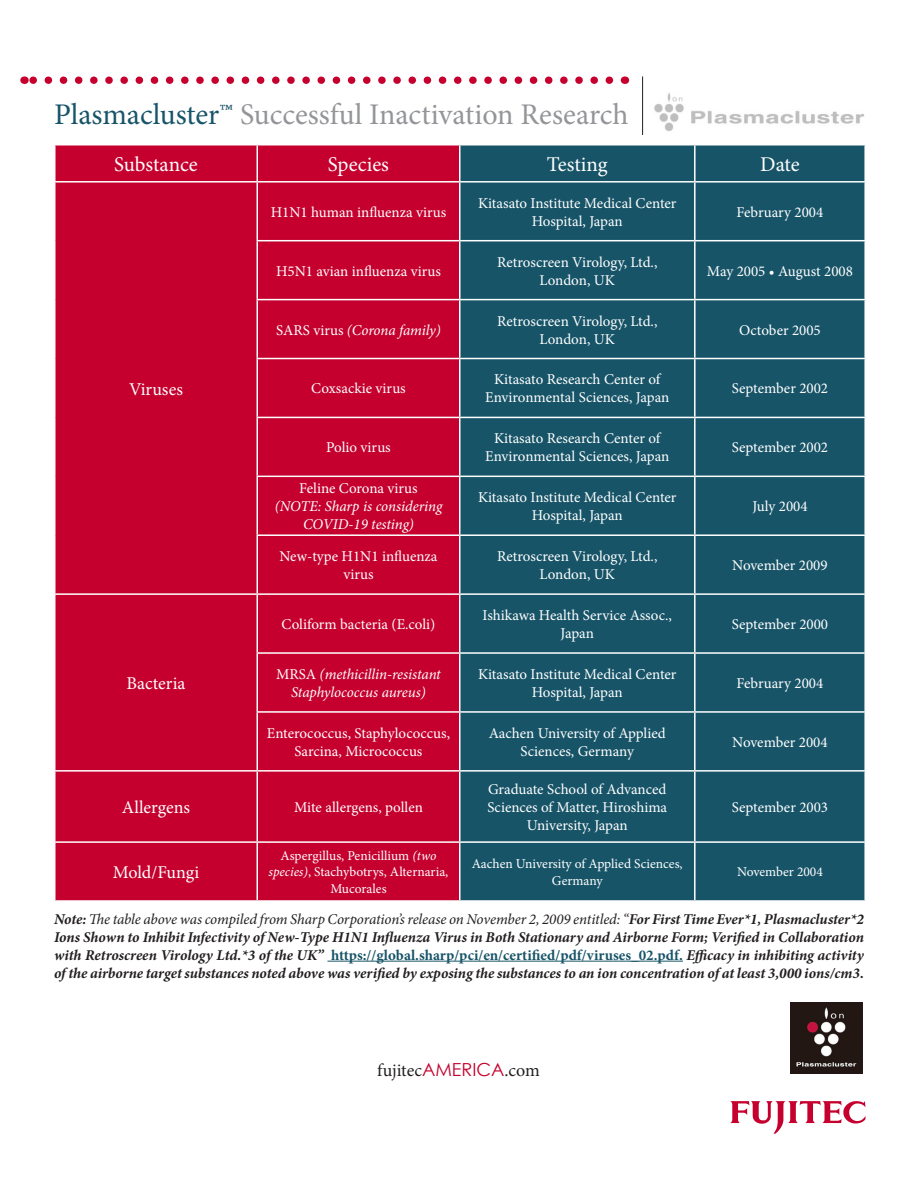
<style>
.page{position:relative;width:918px;height:1188px;background:#fff}
.page>*{position:absolute;margin:0;border:0;box-sizing:border-box;transform-origin:0 0}
.t1{font:30px "Minion Pro";color:#939598}
.t2{font:21px "Minion Pro";color:#fff}
.t3{font:18px "Minion Pro";color:#fff}
.t4{font:18px "Minion Pro";letter-spacing:-.005em;color:#231f20}
.t5{font:15px/18px "Minion Pro";color:#fff;text-align:center}
.t6{font:italic 700 15px/18px "Minion Pro";letter-spacing:-.005em;color:#231f20;text-align:justify}
.t7{font:italic 15px/18px "Minion Pro";letter-spacing:-.01em;color:#fff;text-align:center}
.t8{font:13.5px/16.2px "Minion Pro";color:#fff;text-align:center}
.s1{color:#175468}
.s2{font-style:normal}
.s3{font-style:italic}
.s4{font-weight:400}
.s5{font-style:normal;color:#175468}
.s6{font-family:"Century Gothic";color:#c5002e}
</style>
<div class="page">
<div style="left:56px;top:146px;width:403px;height:754px;background:#c5002e"></div>
<div style="left:460px;top:146px;width:404px;height:754px;background:#175468"></div>
<div style="left:460px;top:536px;width:404px;height:305px;background:#175468"></div>
<hr style="left:256px;top:146px;width:2px;height:35px;background:#fff">
<hr style="left:694px;top:146px;width:2px;height:35px;background:#fff">
<hr style="left:54px;top:181px;width:203px;height:2px;background:#fff">
<hr style="left:257px;top:181px;width:203px;height:2px;background:#fff">
<hr style="left:256px;top:183px;width:2px;height:57px;background:#fff">
<hr style="left:460px;top:181px;width:235px;height:2px;background:#fff">
<hr style="left:695px;top:181px;width:171px;height:2px;background:#fff">
<hr style="left:694px;top:183px;width:2px;height:57px;background:#fff">
<hr style="left:256px;top:240px;width:204px;height:1px;background:#fff">
<hr style="left:256px;top:241px;width:2px;height:58px;background:#fff">
<hr style="left:460px;top:240px;width:235px;height:1px;background:#fff">
<hr style="left:695px;top:240px;width:171px;height:1px;background:#fff">
<hr style="left:694px;top:241px;width:2px;height:58px;background:#fff">
<hr style="left:256px;top:299px;width:204px;height:1px;background:#fff">
<hr style="left:256px;top:300px;width:2px;height:58px;background:#fff">
<hr style="left:460px;top:299px;width:235px;height:1px;background:#fff">
<hr style="left:695px;top:299px;width:171px;height:1px;background:#fff">
<hr style="left:694px;top:300px;width:2px;height:58px;background:#fff">
<hr style="left:256px;top:358px;width:204px;height:1px;background:#fff">
<hr style="left:256px;top:359px;width:2px;height:58px;background:#fff">
<hr style="left:460px;top:358px;width:235px;height:1px;background:#fff">
<hr style="left:695px;top:358px;width:171px;height:1px;background:#fff">
<hr style="left:694px;top:359px;width:2px;height:58px;background:#fff">
<hr style="left:256px;top:417px;width:204px;height:1px;background:#fff">
<hr style="left:256px;top:418px;width:2px;height:58px;background:#fff">
<hr style="left:460px;top:417px;width:235px;height:1px;background:#fff">
<hr style="left:695px;top:417px;width:171px;height:1px;background:#fff">
<hr style="left:694px;top:418px;width:2px;height:58px;background:#fff">
<hr style="left:256px;top:476px;width:204px;height:1px;background:#fff">
<hr style="left:256px;top:477px;width:2px;height:57px;background:#fff">
<hr style="left:460px;top:476px;width:235px;height:1px;background:#fff">
<hr style="left:695px;top:476px;width:171px;height:1px;background:#fff">
<hr style="left:694px;top:477px;width:2px;height:57px;background:#fff">
<hr style="left:256px;top:534px;width:204px;height:2px;background:#fff">
<hr style="left:256px;top:536px;width:2px;height:57px;background:#fff">
<hr style="left:460px;top:534px;width:235px;height:2px;background:#fff">
<hr style="left:695px;top:534px;width:171px;height:2px;background:#fff">
<hr style="left:694px;top:536px;width:2px;height:57px;background:#fff">
<hr style="left:54px;top:593px;width:203px;height:2px;background:#fff">
<hr style="left:257px;top:593px;width:203px;height:2px;background:#fff">
<hr style="left:256px;top:595px;width:2px;height:57px;background:#fff">
<hr style="left:460px;top:593px;width:235px;height:2px;background:#fff">
<hr style="left:695px;top:593px;width:171px;height:2px;background:#fff">
<hr style="left:694px;top:595px;width:2px;height:57px;background:#fff">
<hr style="left:256px;top:652px;width:204px;height:2px;background:#fff">
<hr style="left:256px;top:654px;width:2px;height:57px;background:#fff">
<hr style="left:460px;top:652px;width:235px;height:2px;background:#fff">
<hr style="left:695px;top:652px;width:171px;height:2px;background:#fff">
<hr style="left:694px;top:654px;width:2px;height:57px;background:#fff">
<hr style="left:256px;top:711px;width:204px;height:2px;background:#fff">
<hr style="left:256px;top:713px;width:2px;height:57px;background:#fff">
<hr style="left:460px;top:711px;width:235px;height:2px;background:#fff">
<hr style="left:695px;top:711px;width:171px;height:2px;background:#fff">
<hr style="left:694px;top:713px;width:2px;height:57px;background:#fff">
<hr style="left:54px;top:770px;width:203px;height:2px;background:#fff">
<hr style="left:257px;top:770px;width:203px;height:2px;background:#fff">
<hr style="left:256px;top:772px;width:2px;height:69px;background:#fff">
<hr style="left:460px;top:770px;width:235px;height:2px;background:#fff">
<hr style="left:695px;top:770px;width:171px;height:2px;background:#fff">
<hr style="left:694px;top:772px;width:2px;height:69px;background:#fff">
<hr style="left:54px;top:841px;width:203px;height:2px;background:#fff">
<hr style="left:257px;top:841px;width:203px;height:2px;background:#fff">
<hr style="left:256px;top:843px;width:2px;height:57px;background:#fff">
<hr style="left:460px;top:841px;width:235px;height:2px;background:#fff">
<hr style="left:695px;top:841px;width:171px;height:2px;background:#fff">
<hr style="left:694px;top:843px;width:2px;height:57px;background:#fff">
<hr style="left:327px;top:961px;width:356px;height:1px;background:#175468">
<img style="left:654px;top:93px;width:210px;height:38px">
<img style="left:790px;top:1002px;width:73px;height:72px">
<svg style="left:32px;top:76px;width:577px;height:8px"></svg>
<svg style="left:730px;top:1101px;width:135px;height:33px"></svg>
<hr style="left:642px;top:76px;width:1px;height:59px;background:#231f20">
<p class="t1" style="left:54px;top:94px;width:576px"><span class="s1">Plasmacluster™</span> Successful Inactivation Research</p>
<p class="t2" style="left:114px;top:150px;width:85px">Substance</p>
<p class="t2" style="left:328px;top:150px;width:63px">Species</p>
<p class="t2" style="left:547px;top:150px;width:62px">Testing</p>
<p class="t2" style="left:760px;top:150px;width:41px">Date</p>
<p class="t5" style="left:271px;top:203px;width:177px">H1N1 human influenza virus</p>
<p class="t5" style="left:478px;top:194px;width:200px">Kitasato Institute Medical Center<br>Hospital, Japan</p>
<p class="t5" style="left:737px;top:203px;width:88px">February 2004</p>
<p class="t5" style="left:276px;top:262px;width:166px">H5N1 avian influenza virus</p>
<p class="t5" style="left:497px;top:253px;width:162px">Retroscreen Virology, Ltd.,</p>
<p class="t5" style="left:540px;top:271px;width:77px">London, UK</p>
<p class="t5" style="left:707px;top:262px;width:148px">May 2005 • August 2008</p>
<p class="t3" style="left:129px;top:377px;width:55px">Viruses</p>
<p class="t3" style="left:127px;top:671px;width:60px">Bacteria</p>
<p class="t7" style="left:276px;top:321px;width:166px"><span class="s2">SARS virus</span> (Corona family)</p>
<p class="t5" style="left:497px;top:312px;width:162px">Retroscreen Virology, Ltd.,</p>
<p class="t5" style="left:540px;top:330px;width:77px">London, UK</p>
<p class="t5" style="left:739px;top:321px;width:83px">October 2005</p>
<p class="t5" style="left:311px;top:380px;width:96px">Coxsackie virus</p>
<p class="t5" style="left:485px;top:371px;width:186px">Kitasato Research Center of<br>Environmental Sciences, Japan</p>
<p class="t5" style="left:732px;top:380px;width:98px">September 2002</p>
<p class="t5" style="left:326px;top:439px;width:66px">Polio virus</p>
<p class="t5" style="left:485px;top:430px;width:186px">Kitasato Research Center of<br>Environmental Sciences, Japan</p>
<p class="t5" style="left:732px;top:439px;width:98px">September 2002</p>
<p class="t5" style="left:299px;top:480px;width:120px">Feline Corona virus</p>
<p class="t7" style="left:275px;top:497px;width:169px">(NOTE: Sharp is considering<br>COVID-19 testing)</p>
<p class="t5" style="left:478px;top:489px;width:200px">Kitasato Institute Medical Center<br>Hospital, Japan</p>
<p class="t5" style="left:752px;top:498px;width:57px">July 2004</p>
<p class="t5" style="left:279px;top:547px;width:160px">New-type H1N1 influenza virus</p>
<p class="t5" style="left:497px;top:547px;width:162px">Retroscreen Virology, Ltd.,<br>London, UK</p>
<p class="t5" style="left:732px;top:556px;width:97px">November 2009</p>
<p class="t5" style="left:281px;top:615px;width:156px">Coliform bacteria (E.coli)</p>
<p class="t5" style="left:483px;top:606px;width:191px">Ishikawa Health Service Assoc.,<br>Japan</p>
<p class="t5" style="left:732px;top:615px;width:98px">September 2000</p>
<p class="t7" style="left:276px;top:665px;width:166px"><span class="s2">MRSA</span> (methicillin-resistant<br>Staphylococcus aureus)</p>
<p class="t5" style="left:478px;top:665px;width:200px">Kitasato Institute Medical Center<br>Hospital, Japan</p>
<p class="t5" style="left:737px;top:674px;width:88px">February 2004</p>
<p class="t5" style="left:267px;top:724px;width:185px">Enterococcus, Staphylococcus,</p>
<p class="t5" style="left:295px;top:742px;width:129px">Sarcina, Micrococcus</p>
<p class="t5" style="left:489px;top:724px;width:179px">Aachen University of Applied<br>Sciences, Germany</p>
<p class="t5" style="left:732px;top:733px;width:97px">November 2004</p>
<p class="t3" style="left:122px;top:795px;width:70px">Allergens</p>
<p class="t5" style="left:294px;top:798px;width:130px">Mite allergens, pollen</p>
<p class="t5" style="left:487px;top:780px;width:181px">Graduate School of Advanced<br>Sciences of Matter, Hiroshima<br>University, Japan</p>
<p class="t5" style="left:732px;top:798px;width:98px">September 2003</p>
<p class="t8" style="left:281px;top:848px;width:157px">Aspergillus, Penicillium <span class="s3">(two</span></p>
<p class="t8" style="left:269px;top:864px;width:181px"><span class="s3">species)</span>, Stachybotrys, Alternaria,</p>
<p class="t8" style="left:330px;top:880px;width:58px">Mucorales</p>
<p class="t8" style="left:472px;top:856px;width:212px">Aachen University of Applied Sciences,<br>Germany</p>
<p class="t8" style="left:737px;top:864px;width:87px">November 2004</p>
<p class="t6" style="left:54px;top:910px;width:812px">Note: <span class="s4">The table above was compiled from Sharp Corporation’s release on November 2, 2009 entitled: “</span>For First Time Ever*1, Plasmacluster*2<br>Ions Shown to Inhibit Infectivity of New-Type H1N1 Influenza Virus in Both Stationary and Airborne Form; Verified in Collaboration with Retroscreen Virology Ltd.*3 of the UK” <span class="s5">https://global.sharp/pci/en/certified/pdf/viruses_02.pdf.</span> Efficacy in inhibiting activity of the airborne target substances noted above was verified by exposing the substances to an ion concentration of at least 3,000 ions/cm3.</p>
<p class="t3" style="left:113px;top:860px;width:88px">Mold/Fungi</p>
<p class="t4" style="left:377px;top:1059px;width:164px">fujitec<span class="s6">AMERICA</span>.com</p>
</div>
